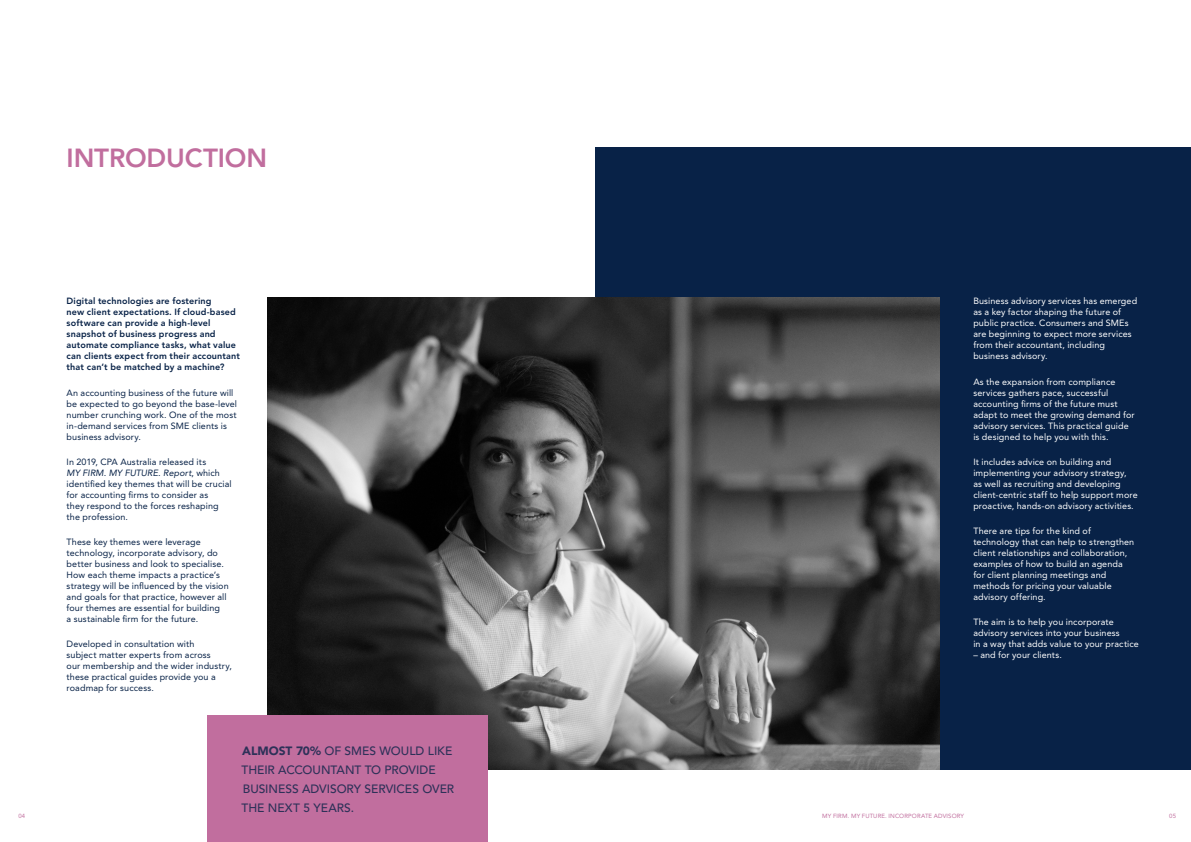
<style>
.page{position:relative;width:1191px;height:842px;background:#fff}
.page>*{position:absolute;margin:0;border:0;box-sizing:border-box;transform-origin:0 0}
.t1{font:800 26px "Avenir LT Std";letter-spacing:-.005em;color:#c16e9e}
.t2{font:500 12px/19px "Avenir LT Std";letter-spacing:-.005em;color:#082247}
.t3{font:9px/11px "Avenir LT Std";letter-spacing:.01em;color:#fff}
.t4{font:9px/11px "Avenir LT Std";letter-spacing:.01em;color:#082247}
.t5{font:800 9px/11px "Avenir LT Std";letter-spacing:.015em;color:#082247}
.t6{font:6px "Avenir LT Std";letter-spacing:.025em;color:#c16e9e}
.s1{font-style:italic}
.s2{font-weight:900}
</style>
<div class="page">
<div style="left:595px;top:147px;width:596px;height:623px;background:#082247"></div>
<img style="left:268px;top:298px;width:671px;height:472px">
<div style="left:207px;top:716px;width:281px;height:126px;background:#c16e9e"></div>
<h1 class="t1" style="left:67px;top:143px;width:202px">INTRODUCTION</h1>
<p class="t5" style="left:67px;top:296px;width:175px">Digital technologies are fostering<br>new client expectations. If cloud-based software can provide a high-level snapshot of business progress and automate compliance tasks, what value can clients expect from their accountant that can’t be matched by a machine?</p>
<p class="t4" style="left:67px;top:387px;width:172px">An accounting business of the future will be expected to go beyond the base-level number crunching work. One of the most in-demand services from SME clients is business advisory.</p>
<p class="t4" style="left:67px;top:456px;width:166px">In 2019, CPA Australia released its<br><span class="s1">MY FIRM. MY FUTURE. Report</span>, which identified key themes that will be crucial for accounting firms to consider as<br>they respond to the forces reshaping the profession.</p>
<p class="t4" style="left:67px;top:536px;width:164px">These key themes were leverage technology, incorporate advisory, do better business and look to specialise.<br>How each theme impacts a practice’s strategy will be influenced by the vision and goals for that practice, however all four themes are essential for building<br>a sustainable firm for the future.</p>
<p class="t4" style="left:67px;top:639px;width:167px">Developed in consultation with<br>subject matter experts from across<br>our membership and the wider industry, these practical guides provide you a roadmap for success.</p>
<p class="t3" style="left:973px;top:296px;width:165px">Business advisory services has emerged as a key factor shaping the future of public practice. Consumers and SMEs are beginning to expect more services from their accountant, including business advisory.</p>
<p class="t3" style="left:973px;top:376px;width:163px">As the expansion from compliance services gathers pace, successful accounting firms of the future must adapt to meet the growing demand for advisory services. This practical guide is designed to help you with this.</p>
<p class="t3" style="left:973px;top:456px;width:166px">It includes advice on building and implementing your advisory strategy,<br>as well as recruiting and developing client-centric staff to help support more proactive, hands-on advisory activities.</p>
<p class="t3" style="left:973px;top:525px;width:162px">There are tips for the kind of technology that can help to strengthen client relationships and collaboration, examples of how to build an agenda for client planning meetings and methods for pricing your valuable advisory offering.</p>
<p class="t3" style="left:973px;top:617px;width:167px">The aim is to help you incorporate advisory services into your business<br>in a way that adds value to your practice</p>
<p class="t3" style="left:973px;top:650px;width:90px">– and for your clients.</p>
<h2 class="t2" style="left:241px;top:742px;width:214px"><span class="s2">ALMOST 70%</span> OF SMES WOULD LIKE<br>THEIR ACCOUNTANT TO PROVIDE<br>BUSINESS ADVISORY SERVICES OVER<br>THE NEXT 5 YEARS.</h2>
<p class="t6" style="left:18px;top:813px;width:8px">04</p>
<p class="t6" style="left:822px;top:813px;width:143px">MY FIRM. MY FUTURE. INCORPORATE ADVISORY</p>
<p class="t6" style="left:1169px;top:813px;width:8px">05</p>
</div>
